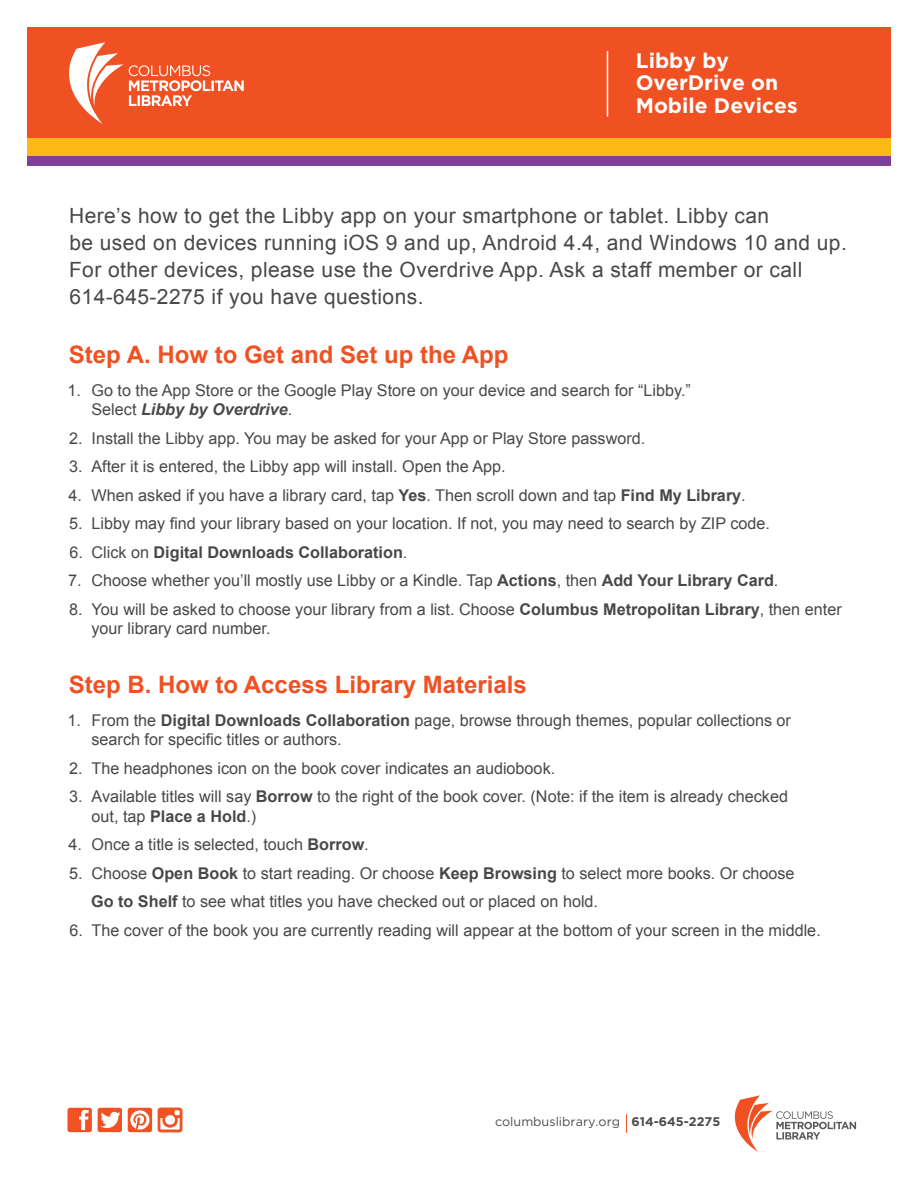
<style>
.page{position:relative;width:918px;height:1188px;background:#fff}
.page>*{position:absolute;margin:0;border:0;box-sizing:border-box;transform-origin:0 0}
.t1{font:700 24px "Arial";color:#f05123}
.t2{font:21px/27px "Arial";letter-spacing:.02em;color:#48484a}
.t3{font:700 21px/22.5px "Gotham";color:#fff}
.t4{font:16.2px/19.5px "Arial";color:#48484a}
.t5{font:700 16.2px "Arial";color:#48484a}
.t6{font:12.6px "Gotham";color:#4d4d4f}
.s1{font-weight:700;font-style:italic}
.s2{font-weight:700}
.s3{font-weight:400}
</style>
<div class="page">
<div style="left:27px;top:27px;width:864px;height:111px;background:#f05123"></div>
<div style="left:27px;top:138px;width:864px;height:18px;background:#fdb913"></div>
<div style="left:27px;top:156px;width:864px;height:9px;background:#7f3f98"></div>
<svg style="left:735px;top:1095px;width:121px;height:57px"></svg>
<svg style="left:626px;top:1114px;width:1px;height:19px"></svg>
<svg style="left:68px;top:1108px;width:24px;height:24px"></svg>
<svg style="left:98px;top:1108px;width:24px;height:24px"></svg>
<svg style="left:128px;top:1108px;width:24px;height:24px"></svg>
<svg style="left:158px;top:1108px;width:24px;height:24px"></svg>
<svg style="left:129px;top:65px;width:115px;height:41px"></svg>
<svg style="left:69px;top:42px;width:54px;height:82px"></svg>
<hr style="left:607px;top:51px;width:1px;height:66px;background:#fff">
<p class="t3" style="left:636px;top:49px;width:163px">Libby by<br>OverDrive on<br>Mobile Devices</p>
<p class="t2" style="left:69px;top:202px;width:779px">Here’s how to get the Libby app on your smartphone or tablet. Libby can<br>be used on devices running iOS 9 and up, Android 4.4, and Windows 10 and up.<br>For other devices, please use the Overdrive App. Ask a staff member or call 614-645-2275 if you have questions.</p>
<h1 class="t1" style="left:69px;top:338px;width:441px">Step A. How to Get and Set up the App</h1>
<p class="t4" style="left:92px;top:380px;width:601px;text-indent:-24px">1. Go to the App Store or the Google Play Store on your device and search for “Libby.”<br>Select <span class="s1">Libby by Overdrive</span>.</p>
<p class="t4" style="left:69px;top:428px;width:578px">2. Install the Libby app. You may be asked for your App or Play Store password.</p>
<p class="t4" style="left:69px;top:457px;width:438px">3. After it is entered, the Libby app will install. Open the App.</p>
<p class="t4" style="left:68px;top:485px;width:679px">4. When asked if you have a library card, tap <span class="s2">Yes</span>. Then scroll down and tap <span class="s2">Find My Library</span>.</p>
<p class="t4" style="left:69px;top:514px;width:702px">5. Libby may find your library based on your location. If not, you may need to search by ZIP code.</p>
<p class="t5" style="left:70px;top:541px;width:339px"><span class="s3">6. Click on</span> Digital Downloads Collaboration<span class="s3">.</span></p>
<p class="t4" style="left:68px;top:571px;width:712px">7. Choose whether you’ll mostly use Libby or a Kindle. Tap <span class="s2">Actions</span>, then <span class="s2">Add Your Library Card</span>.</p>
<p class="t4" style="left:92px;top:599px;width:752px;text-indent:-22px">8. You will be asked to choose your library from a list. Choose <span class="s2">Columbus Metropolitan Library</span>, then enter your library card number.</p>
<h1 class="t1" style="left:69px;top:668px;width:459px">Step B. How to Access Library Materials</h1>
<p class="t4" style="left:92px;top:711px;width:701px;text-indent:-24px">1. From the <span class="s2">Digital Downloads Collaboration</span> page, browse through themes, popular collections or search for specific titles or authors.</p>
<p class="t4" style="left:69px;top:759px;width:488px">2. The headphones icon on the book cover indicates an audiobook.</p>
<p class="t4" style="left:92px;top:787px;width:698px;text-indent:-22px">3. Available titles will say <span class="s2">Borrow</span> to the right of the book cover. (Note: if the item is already checked out, tap <span class="s2">Place a Hold</span>.)</p>
<p class="t4" style="left:68px;top:835px;width:302px">4. Once a title is selected, touch <span class="s2">Borrow</span>.</p>
<p class="t4" style="left:91px;top:859px;width:705px;line-height:28.5px;text-indent:-22px">5. Choose <span class="s2">Open Book</span> to start reading. Or choose <span class="s2">Keep Browsing</span> to select more books. Or choose<br><span class="s2">Go to Shelf</span> to see what titles you have checked out or placed on hold.</p>
<p class="t4" style="left:70px;top:921px;width:753px">6. The cover of the book you are currently reading will appear at the bottom of your screen in the middle.</p>
<p class="t6" style="left:495px;top:1115px;width:227px">columbuslibrary.org <span class="s2">614-645-2275</span></p>
</div>
